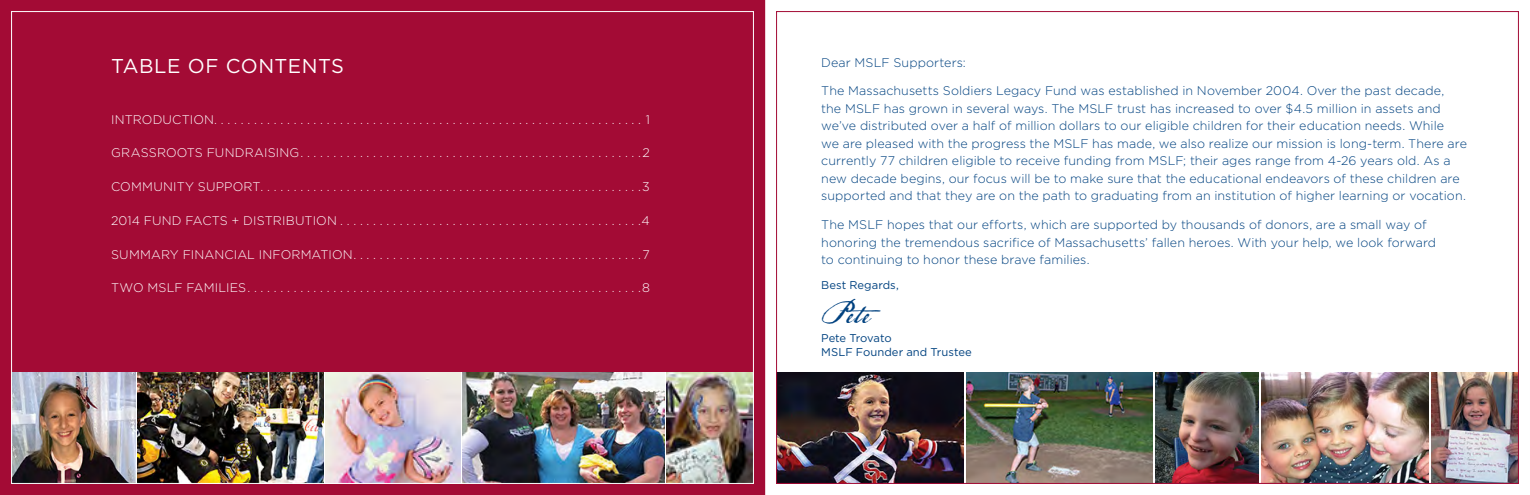
<style>
.page{position:relative;width:1530px;height:495px;background:#fff}
.page>*{position:absolute;margin:0;border:0;box-sizing:border-box;transform-origin:0 0}
.t1{font:31.25px "P22 Declaration Script";color:#004280}
.t2{font:20px "Gotham";letter-spacing:.02em;color:#fff}
.t3{font:300 12.5px/17.5px "Gotham";letter-spacing:.005em;color:#004280}
.t4{font:300 12.5px "Gotham";letter-spacing:.01em;color:#fff}
.t5{font:11.25px/13.8px "Gotham";color:#004280}
.t6{font:500 7.5px "Gotham";color:#77787b}
</style>
<div class="page">
<div style="left:0;top:0;width:765px;height:495px;background:#a30b35"></div>
<img style="left:13px;top:373px;width:123px;height:109px">
<img style="left:138px;top:373px;width:186px;height:109px">
<img style="left:326px;top:373px;width:134px;height:109px">
<img style="left:462px;top:373px;width:203px;height:109px">
<img style="left:667px;top:373px;width:85px;height:109px">
<img style="left:778px;top:373px;width:186px;height:109px">
<img style="left:967px;top:373px;width:185px;height:109px">
<img style="left:1155px;top:373px;width:103px;height:109px">
<img style="left:1261px;top:373px;width:168px;height:109px">
<img style="left:1432px;top:373px;width:85px;height:109px">
<h2 class="t2" style="left:111px;top:55px;width:234px">TABLE OF CONTENTS</h2>
<p class="t4" style="left:111px;top:112px;width:540px">INTRODUCTION . . . . . . . . . . . . . . . . . . . . . . . . . . . . . . . . . . . . . . . . . . . . . . . . . . . . . . . . . . . . . . . . . 1</p>
<p class="t4" style="left:111px;top:146px;width:540px">GRASSROOTS FUNDRAISING . . . . . . . . . . . . . . . . . . . . . . . . . . . . . . . . . . . . . . . . . . . . . . . . . . . 2</p>
<p class="t4" style="left:111px;top:180px;width:540px">COMMUNITY SUPPORT . . . . . . . . . . . . . . . . . . . . . . . . . . . . . . . . . . . . . . . . . . . . . . . . . . . . . . . . . 3</p>
<p class="t4" style="left:111px;top:214px;width:540px">2014 FUND FACTS + DISTRIBUTION . . . . . . . . . . . . . . . . . . . . . . . . . . . . . . . . . . . . . . . . . . . . . 4</p>
<p class="t4" style="left:111px;top:247px;width:540px">SUMMARY FINANCIAL INFORMATION . . . . . . . . . . . . . . . . . . . . . . . . . . . . . . . . . . . . . . . . . . . 7</p>
<p class="t4" style="left:111px;top:281px;width:540px">TWO MSLF FAMILIES . . . . . . . . . . . . . . . . . . . . . . . . . . . . . . . . . . . . . . . . . . . . . . . . . . . . . . . . . . . 8</p>
<p class="t3" style="left:821px;top:53px;width:146px">Dear MSLF Supporters:</p>
<p class="t3" style="left:821px;top:82px;width:647px">The Massachusetts Soldiers Legacy Fund was established in November 2004. Over the past decade, the MSLF has grown in several ways. The MSLF trust has increased to over $4. 5 million in assets and we’ve distributed over a half of million dollars to our eligible children for their education needs. While<br>we are pleased with the progress the MSLF has made, we also realize our mission is long-term. There are currently 77 children eligible to receive funding from MSLF; their ages range from 4-26 years old. As a new decade begins, our focus will be to make sure that the educational endeavors of these children are supported and that they are on the path to graduating from an institution of higher learning or vocation.</p>
<p class="t3" style="left:821px;top:216px;width:616px">The MSLF hopes that our efforts, which are supported by thousands of donors, are a small way of honoring the tremendous sacrifice of Massachusetts’ fallen heroes. With your help, we look forward to continuing to honor these brave families.</p>
<p class="t5" style="left:821px;top:278px;width:79px">Best Regards,</p>
<h1 class="t1" style="left:821px;top:294px;width:76px">Pete</h1>
<p class="t5" style="left:821px;top:331px;width:152px">Pete Trovato<br>MSLF Founder and Trustee</p>
<p class="t6" style="left:1505px;top:466px;width:4px">1</p>
</div>
